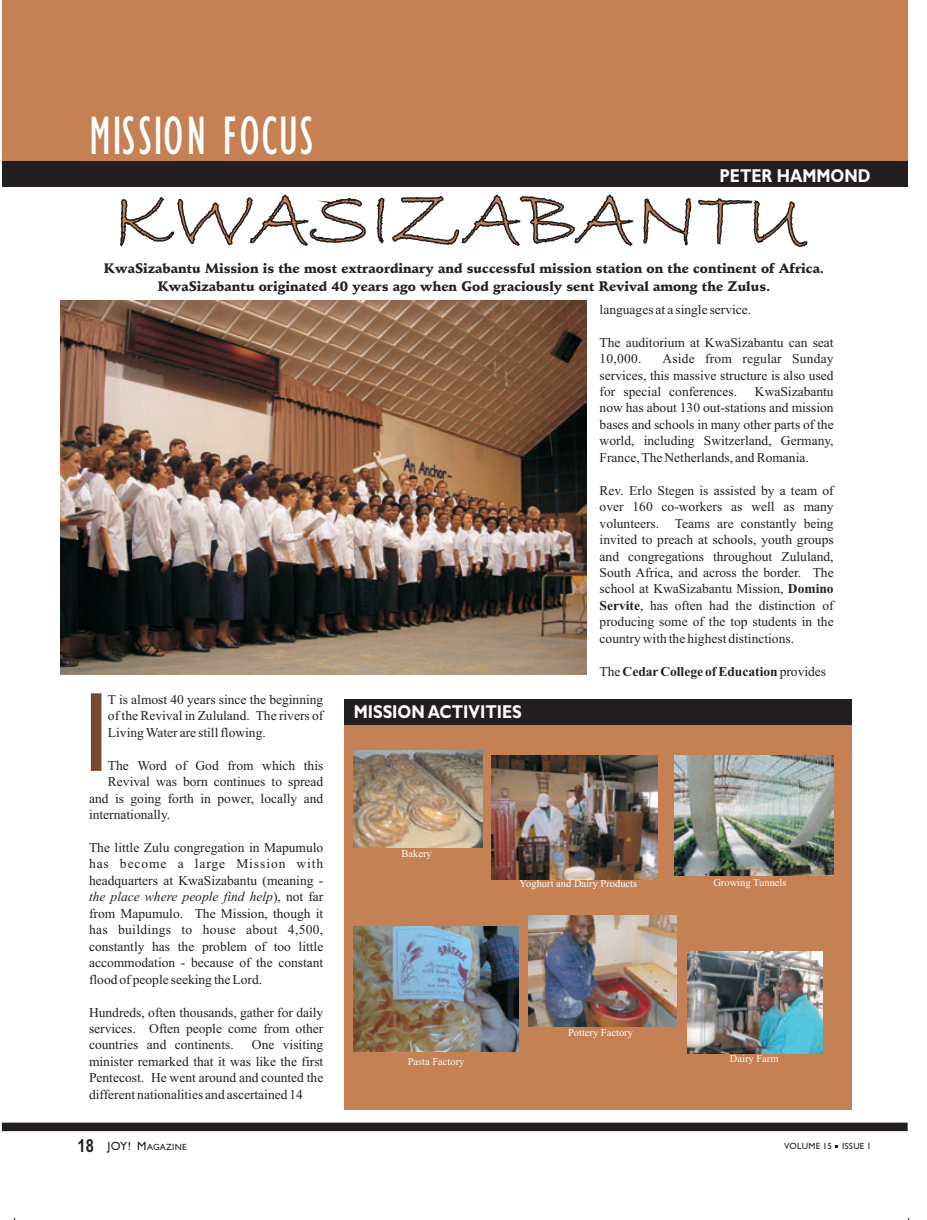
<style>
.page{position:relative;width:927px;height:1220px;background:#fff}
.page>*{position:absolute;margin:0;border:0;box-sizing:border-box;transform-origin:0 0}
.t1{font:500 condensed 112.5px "Univers";color:#764930}
.t2{font:condensed 55.95px "Gill Sans";letter-spacing:.035em;color:#fff;scale:.85 1}
.t3{font:700 18.6px "Gill Sans";color:#fff;scale:.85 1}
.t4{font:13.5px/16.5px "Times New Roman";color:#231f20;text-align:justify}
.t5{font:900 13.5px/18.5px "Schneidler BT";color:#231f20;text-align:center}
.t6{font:700 13.5px "Times New Roman";color:#231f20}
.t7{font:10.5px "Times New Roman";color:#fff}
.t8{font:9px "Gill Sans";letter-spacing:.03em;color:#231f20}
.s1{font-style:italic}
.s2{font-weight:700}
.s3{font-weight:400}
.s4{font-family:"Arial Narrow";font-weight:700;font-size:18px}
.s5{font-size:12px}
</style>
<div class="page">
<div style="left:2px;top:0;width:905px;height:164px;background:#c58153"></div>
<svg style="left:119px;top:194px;width:689px;height:53px"></svg>
<img style="left:61px;top:300px;width:526px;height:374px">
<svg style="left:2px;top:1122px;width:906px;height:9px;background:#312e2f"></svg>
<div style="left:344px;top:700px;width:507px;height:410px;background:#c58153"></div>
<img style="left:491px;top:755px;width:166px;height:124px">
<img style="left:674px;top:755px;width:159px;height:120px">
<img style="left:353px;top:926px;width:166px;height:125px">
<div style="left:344px;top:699px;width:507px;height:25px;background:#231f20"></div>
<img style="left:528px;top:915px;width:149px;height:111px">
<img style="left:353px;top:750px;width:129px;height:97px">
<img style="left:687px;top:951px;width:135px;height:102px">
<div style="left:2px;top:161px;width:906px;height:26px;background:#231f20"></div>
<h2 class="t2" style="left:89px;top:115px;width:265px">MISSION FOCUS</h2>
<h3 class="t3" style="left:719px;top:169px;width:179px">PETER HAMMOND</h3>
<p class="t5" style="left:104px;top:260px;width:722px">KwaSizabantu Mission is the most extraordinary and successful mission station on the continent of Africa.<br>KwaSizabantu originated 40 years ago when God graciously sent Revival among the Zulus.</p>
<h1 class="t1" style="left:84px;top:693px;width:26px">I</h1>
<p class="t4" style="left:108px;top:692px;width:217px">T is almost 40 years since the beginning of the Revival in Zululand. The rivers of Living Water are still flowing.</p>
<p class="t4" style="left:108px;top:758px;width:217px">The Word of God from which this</p>
<p class="t4" style="left:108px;top:774px;width:217px">Revival was born continues to spread</p>
<p class="t4" style="left:89px;top:791px;width:236px">and is going forth in power, locally and</p>
<p class="t4" style="left:89px;top:807px;width:83px">internationally.</p>
<p class="t4" style="left:89px;top:840px;width:236px">The little Zulu congregation in Mapumulo has become a large Mission with headquarters at KwaSizabantu (meaning - <span class="s1">the place where people find help</span>), not far from Mapumulo. The Mission, though it has buildings to house about 4,500, constantly has the problem of too little accommodation - because of the constant flood of people seeking the Lord.</p>
<p class="t4" style="left:89px;top:1005px;width:236px">Hundreds, often thousands, gather for daily services. Often people come from other countries and continents.</p>
<p class="t4" style="left:89px;top:1037px;width:236px;text-indent:163px">One visiting minister remarked that it was like the first Pentecost. He went around and counted the different nationalities and ascertained 14</p>
<h3 class="t3" style="left:354px;top:705px;width:199px">MISSION ACTIVITIES</h3>
<p class="t7" style="left:401px;top:850px;width:32px">Bakery</p>
<p class="t4" style="left:600px;top:302px;width:153px">languages at a single service.</p>
<p class="t4" style="left:600px;top:335px;width:236px">The auditorium at KwaSizabantu can seat<br>10,000.</p>
<p class="t4" style="left:600px;top:351px;width:236px;text-indent:63px">Aside from regular Sunday services, this massive structure is also used for special conferences.</p>
<p class="t4" style="left:600px;top:384px;width:236px;text-indent:155px">KwaSizabantu now has about 130 out-stations and mission bases and schools in many other parts of the world, including Switzerland, Germany, France, The Netherlands, and Romania.</p>
<p class="t4" style="left:599px;top:483px;width:236px">Rev. Erlo Stegen is assisted by a team of over 160 co-workers as well as many volunteers. Teams are constantly being invited to preach at schools, youth groups and congregations throughout Zululand, South Africa, and across the border. The school at KwaSizabantu Mission, <span class="s2">Domino Servite</span>, has often had the distinction of producing some of the top students in the country with the highest distinctions.</p>
<p class="t6" style="left:599px;top:666px;width:228px"><span class="s3">The</span> Cedar College of Education <span class="s3">provides</span></p>
<p class="t7" style="left:520px;top:880px;width:119px">Yoghurt and Dairy Products</p>
<p class="t7" style="left:408px;top:1057px;width:58px">Pasta Factory</p>
<p class="t7" style="left:568px;top:1029px;width:67px">Pottery Factory</p>
<p class="t7" style="left:713px;top:878px;width:75px">Growing Tunnels</p>
<p class="t7" style="left:730px;top:1054px;width:50px">Dairy Farm</p>
<p class="t8" style="left:78px;top:1143px;width:111px"><span class="s4">18</span> <span class="s5">JOY! M</span>AGAZINE</p>
<p class="t8" style="left:784px;top:1143px;width:89px">VOLUME 15 ISSUE 1</p>
</div>
